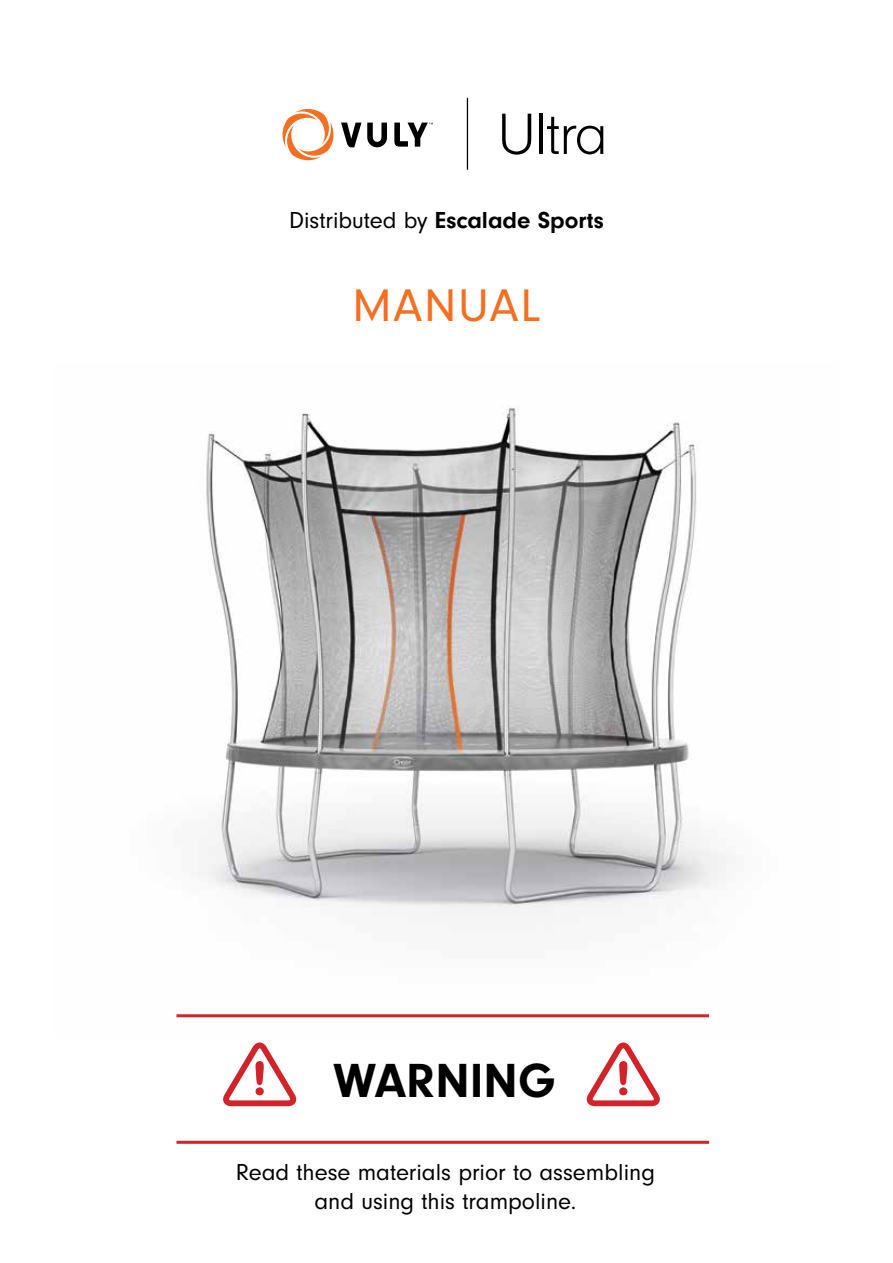
<style>
.page{position:relative;width:893px;height:1263px;background:#fff}
.page>*{position:absolute;margin:0;border:0;box-sizing:border-box;transform-origin:0 0}
.t1{font:300 60.45px "Neuzeit Gro";letter-spacing:-.03em;color:#000}
.t2{font:700 49.65px "Neuzeit Gro";color:#000}
.t3{font:47.4px "Neuzeit Gro";letter-spacing:.04em;color:#f36f21}
.t4{font:24px/28.8px "Neuzeit Gro";color:#000;text-align:center}
.t5{font:700 24px "Neuzeit Gro";color:#000}
.s1{font-weight:400}
</style>
<div class="page">
<hr style="left:467px;top:98px;width:1px;height:72px;background:#000">
<svg style="left:341px;top:123px;width:92px;height:24px"></svg>
<svg style="left:283px;top:109px;width:50px;height:51px"></svg>
<img style="left:176px;top:405px;width:551px;height:613px">
<svg style="left:587px;top:1042px;width:73px;height:64px"></svg>
<svg style="left:223px;top:1042px;width:73px;height:64px"></svg>
<hr style="left:176px;top:1014px;width:533px;height:3px;background:#d2232a">
<hr style="left:176px;top:1141px;width:533px;height:3px;background:#d2232a">
<h1 class="t1" style="left:497px;top:102px;width:112px">Ultra</h1>
<p class="t5" style="left:289px;top:207px;width:316px"><span class="s1">Distributed by</span> Escalade Sports</p>
<h3 class="t3" style="left:352px;top:280px;width:190px">MANUAL</h3>
<h2 class="t2" style="left:333px;top:1053px;width:224px">WARNING</h2>
<p class="t4" style="left:236px;top:1158px;width:421px">Read these materials prior to assembling and using this trampoline.</p>
</div>
